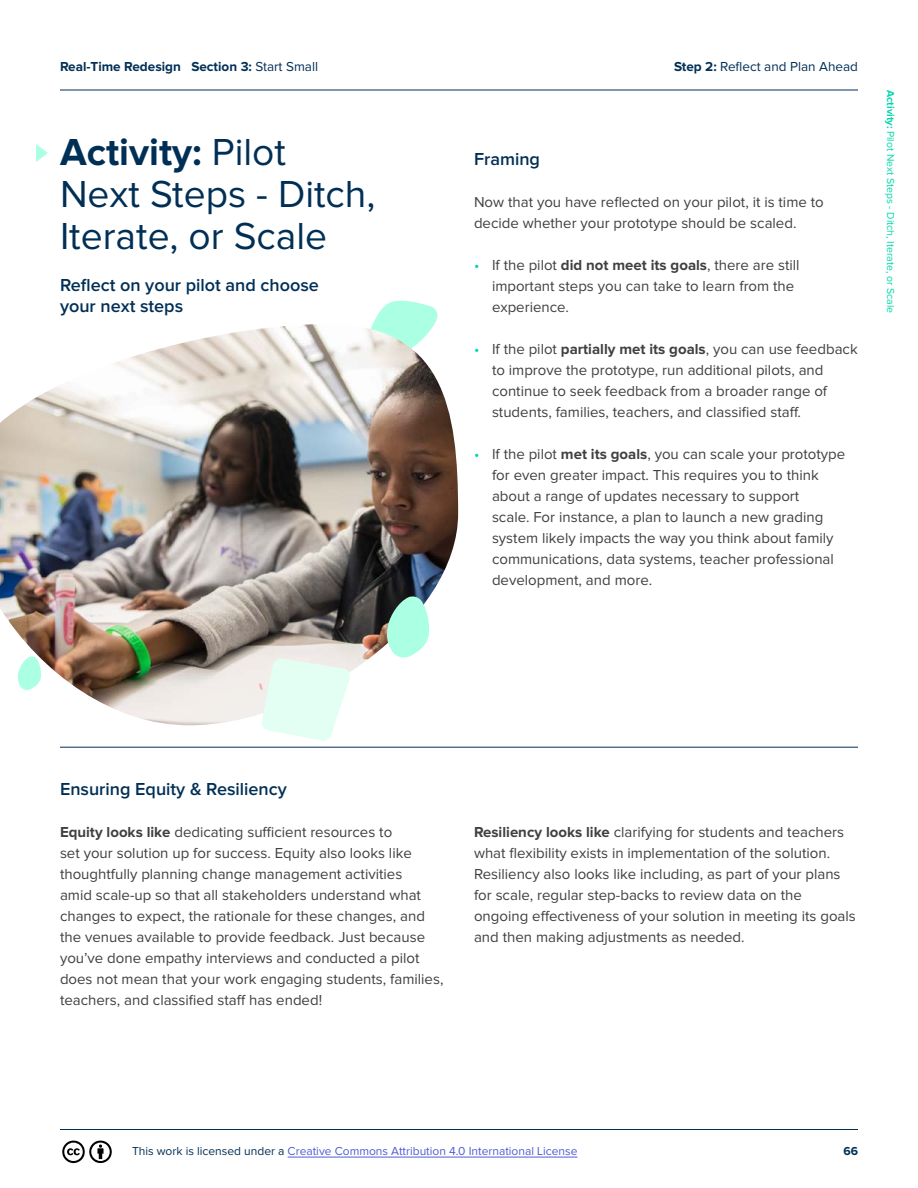
<style>
.page{position:relative;width:918px;height:1188px;background:#fff}
.page>*{position:absolute;margin:0;border:0;box-sizing:border-box;transform-origin:0 0}
.t1{font:39px/42px "Proxima Nova";color:#002f56}
.t2{font:600 18px/21px "Proxima Nova";color:#002f56}
.t3{font:15px/21px "Proxima Nova";color:#404040}
.t4{font:700 13.5px "Proxima Nova";color:#002f56}
.t5{font:13.5px "Proxima Nova";color:#002f56}
.t6{font:12px "Proxima Nova";color:#4f5cd6}
.t7{font:700 12px "Proxima Nova";color:#002f56}
.t8{font:10.5px "Proxima Nova";color:#00d8aa}
.s1{font-weight:400}
.s2{font-weight:700}
.s3{color:#00d8aa}
.s4{color:#002f56}
</style>
<div class="page">
<svg style="left:36px;top:144px;width:12px;height:18px"></svg>
<hr style="left:60px;top:747px;width:798px;height:1px;background:#002f56">
<svg style="left:373px;top:301px;width:65px;height:23px"></svg>
<img style="left:0;top:324px;width:458px;height:401px">
<svg style="left:387px;top:596px;width:42px;height:62px"></svg>
<svg style="left:18px;top:656px;width:23px;height:34px"></svg>
<svg style="left:262px;top:658px;width:88px;height:83px"></svg>
<hr style="left:60px;top:1129px;width:798px;height:1px;background:#002f56">
<hr style="left:60px;top:90px;width:798px;height:1px;background:#002f56">
<hr style="left:288px;top:1157px;width:290px;height:1px;background:#4f5cd6">
<svg style="left:62px;top:1140px;width:50px;height:24px"></svg>
<p class="t4" style="left:60px;top:58px;width:260px">Real-Time Redesign Section 3: <span class="s1">Start Small</span></p>
<p class="t5" style="left:674px;top:59px;width:185px"><span class="s2">Step 2:</span> Reflect and Plan Ahead</p>
<h1 class="t1" style="left:60px;top:132px;width:317px"><span class="s2">Activity:</span> Pilot<br>Next Steps - Ditch,<br>Iterate, or Scale</h1>
<p class="t2" style="left:60px;top:275px;width:260px">Reflect on your pilot and choose your next steps</p>
<p class="t2" style="left:474px;top:149px;width:68px">Framing</p>
<p class="t3" style="left:474px;top:192px;width:351px">Now that you have reflected on your pilot, it is time to decide whether your prototype should be scaled.</p>
<p class="t3" style="left:492px;top:255px;width:309px;text-indent:-18px"><span class="s3">•</span> If the pilot <span class="s2">did not meet its goals</span>, there are still important steps you can take to learn from the experience.</p>
<p class="t3" style="left:492px;top:339px;width:367px;text-indent:-18px"><span class="s3">•</span> If the pilot <span class="s2">partially met its goals</span>, you can use feedback to improve the prototype, run additional pilots, and continue to seek feedback from a broader range of students, families, teachers, and classified staff.</p>
<p class="t3" style="left:492px;top:444px;width:355px;text-indent:-18px"><span class="s3">•</span> If the pilot <span class="s2">met its goals</span>, you can scale your prototype for even greater impact. This requires you to think about a range of updates necessary to support<br>scale. For instance, a plan to launch a new grading system likely impacts the way you think about family communications, data systems, teacher professional development, and more.</p>
<p class="t8" style="left:897px;top:90px;width:225px;rotate:90deg"><span class="s2">Activity:</span> Pilot Next Steps - Ditch, Iterate, or Scale</p>
<p class="t2" style="left:60px;top:779px;width:228px">Ensuring Equity &amp; Resiliency</p>
<p class="t3" style="left:60px;top:822px;width:385px"><span class="s2">Equity looks like</span> dedicating sufficient resources to<br>set your solution up for success. Equity also looks like thoughtfully planning change management activities<br>amid scale-up so that all stakeholders understand what changes to expect, the rationale for these changes, and the venues available to provide feedback. Just because you’ve done empathy interviews and conducted a pilot does not mean that your work engaging students, families, teachers, and classified staff has ended!</p>
<p class="t3" style="left:474px;top:822px;width:383px"><span class="s2">Resiliency looks like</span> clarifying for students and teachers what flexibility exists in implementation of the solution.<br>Resiliency also looks like including, as part of your plans for scale, regular step-backs to review data on the ongoing effectiveness of your solution in meeting its goals and then making adjustments as needed.</p>
<p class="t6" style="left:132px;top:1145px;width:447px"><span class="s4">This work is licensed under a</span> Creative Commons Attribution 4.0 International License</p>
<p class="t7" style="left:843px;top:1145px;width:16px">66</p>
</div>
